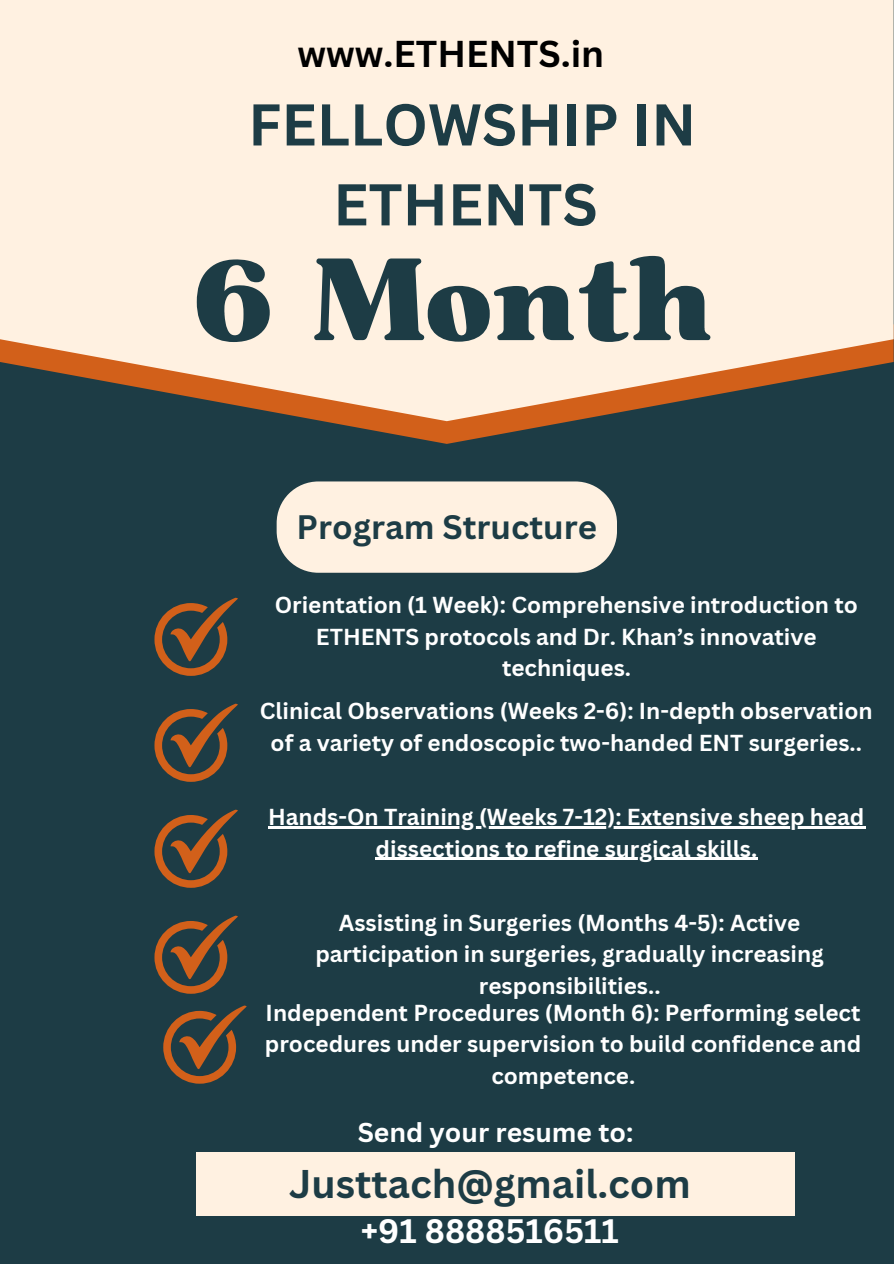
<style>
.page{position:relative;width:894px;height:1264px;background:#fff}
.page>*{position:absolute;margin:0;border:0;box-sizing:border-box;transform-origin:0 0}
.t1{font:112.5px "Bugaki";color:#1d3c45}
.t2{font:700 57.45px/79.8px "Canva Sans";color:#1d3c45;text-align:center}
.t3{font:700 39px "Canva Sans";color:#1d3c45}
.t4{font:700 36.3px "Canva Sans";color:#000}
.t5{font:700 33px "Canva Sans";color:#1d3c45}
.t6{font:700 33px "Canva Sans";color:#fff}
.t7{font:700 26.55px "Canva Sans";color:#fff}
.t8{font:700 22.5px/31.5px "Canva Sans";color:#fff;text-align:center}
</style>
<div class="page">
<div style="left:0;top:0;width:893px;height:1263px;background:#1d3c45"></div>
<svg style="left:322px;top:421px;width:249px;height:23px"></svg>
<svg style="left:0;top:0;width:893px;height:421px;background:#f1e1cf"></svg>
<div style="left:276px;top:481px;width:340px;height:91px;background:#fff1e1"></div>
<svg style="left:154px;top:597px;width:84px;height:79px"></svg>
<svg style="left:154px;top:703px;width:84px;height:78px"></svg>
<svg style="left:154px;top:809px;width:84px;height:78px"></svg>
<svg style="left:154px;top:915px;width:84px;height:78px"></svg>
<div style="left:196px;top:1152px;width:598px;height:63px;background:#fff1e1"></div>
<hr style="left:268px;top:826px;width:596px;height:2px;background:#fff">
<hr style="left:375px;top:857px;width:382px;height:2px;background:#fff">
<svg style="left:163px;top:1005px;width:83px;height:78px"></svg>
<p class="t4" style="left:297px;top:28px;width:308px">www.ETHENTS.in</p>
<h2 class="t2" style="left:248px;top:83px;width:449px">FELLOWSHIP IN<br>ETHENTS</h2>
<h1 class="t1" style="left:192px;top:230px;width:521px">6 Month</h1>
<h3 class="t5" style="left:296px;top:503px;width:302px">Program Structure</h3>
<h4 class="t8" style="left:274px;top:588px;width:584px">Orientation (1 Week): Comprehensive introduction to<br>ETHENTS protocols and Dr. Khan’s innovative techniques.</h4>
<p class="t8" style="left:260px;top:694px;width:614px">Clinical Observations (Weeks 2-6): In-depth observation of a variety of endoscopic two-handed ENT surgeries..</p>
<p class="t8" style="left:268px;top:800px;width:597px">Hands-On Training (Weeks 7-12): Extensive sheep head</p>
<p class="t8" style="left:375px;top:832px;width:383px">dissections to refine surgical skills.</p>
<p class="t8" style="left:315px;top:906px;width:510px">Assisting in Surgeries (Months 4-5): Active participation in surgeries, gradually increasing responsibilities..</p>
<p class="t8" style="left:265px;top:996px;width:597px">Independent Procedures (Month 6): Performing select procedures under supervision to build confidence and competence.</p>
<p class="t7" style="left:357px;top:1113px;width:277px">Send your resume to:</p>
<p class="t3" style="left:289px;top:1155px;width:403px">Justtach@gmail.com</p>
<p class="t6" style="left:361px;top:1208px;width:259px">+91 8888516511</p>
</div>
